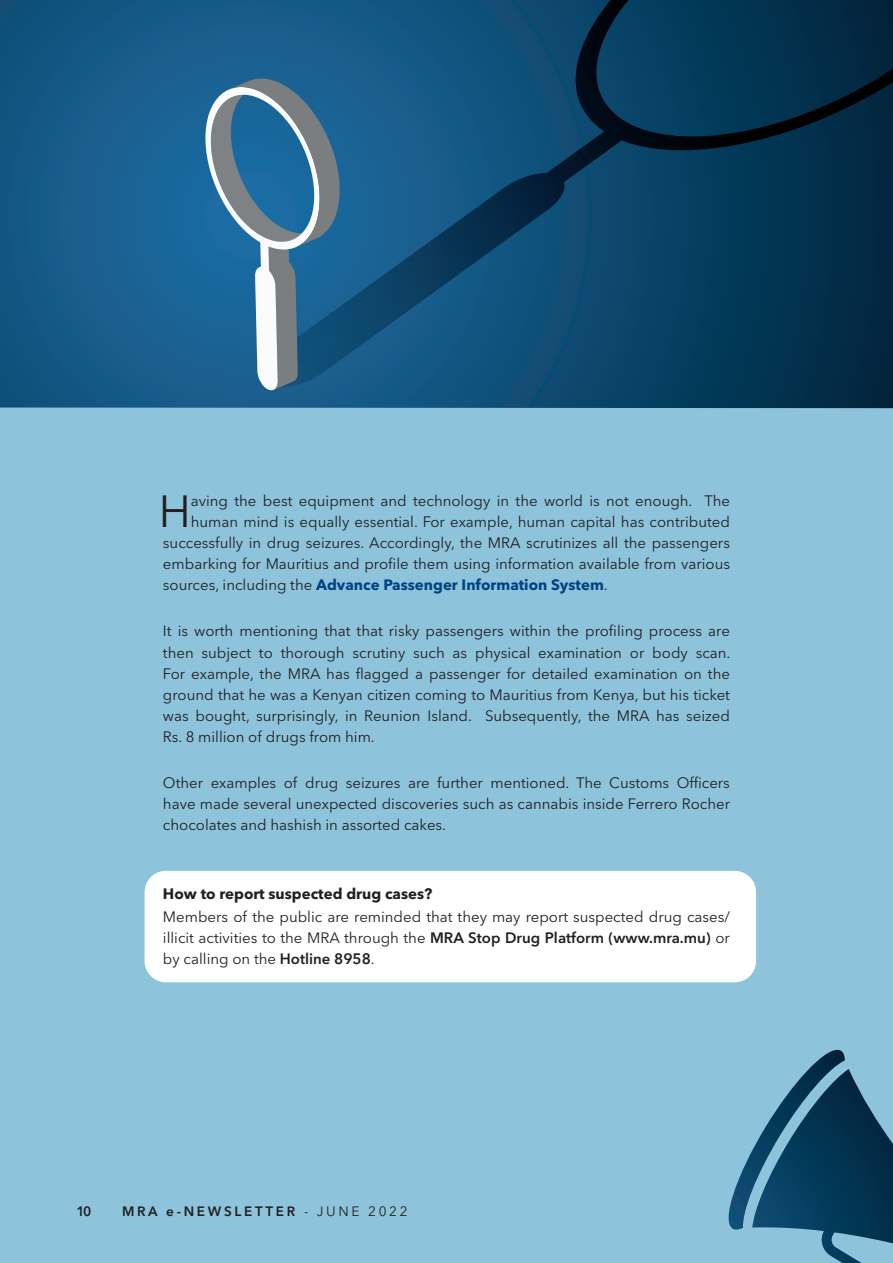
<style>
.page{position:relative;width:893px;height:1263px;background:#8dc4db}
.page>*{position:absolute;margin:0;border:0;box-sizing:border-box;transform-origin:0 0}
.Menu_gold{font:44.7px "Avenir Next LT Pro";color:#231f20}
.Menu_gold-2{font:15px/21px "Avenir Next LT Pro";color:#231f20;text-align:justify}
.Menu_gold-3{font:700 15px "Avenir Next LT Pro";color:#014282}
.Menu_gold-4{font:700 15px "Avenir Next LT Pro";color:#231f20}
.t1{font:600 13.5px "Avenir Next LT Pro";letter-spacing:.2em;color:#231f20}
.s1{font-weight:400;color:#231f20}
.s2{font-weight:600}
.s3{font-weight:400}
</style>
<div class="page">
<svg style="left:728px;top:1050px;width:165px;height:213px"></svg>
<svg style="left:0;top:0;width:893px;height:408px;background:#155986"></svg>
<svg style="left:263px;top:0;width:630px;height:387px;background:#0a4265"></svg>
<svg style="left:204px;top:77px;width:136px;height:315px;background:#497b9d"></svg>
<div style="left:145px;top:871px;width:611px;height:111px;background:#fff;border-radius:21px"></div>
<p class="Menu_gold" style="left:159px;top:485px;width:34px">H</p>
<p class="Menu_gold-2" style="left:191px;top:490px;width:541px">aving the best equipment and technology in the world is not enough. The</p>
<p class="Menu_gold-2" style="left:191px;top:511px;width:541px">human mind is equally essential. For example, human capital has contributed</p>
<p class="Menu_gold-2" style="left:163px;top:532px;width:568px">successfully in drug seizures. Accordingly, the MRA scrutinizes all the passengers</p>
<p class="Menu_gold-2" style="left:163px;top:553px;width:569px">embarking for Mauritius and profile them using information available from various</p>
<p class="Menu_gold-3" style="left:163px;top:576px;width:446px"><span class="s1">sources, including the</span> Advance Passenger Information System<span class="s1">.</span></p>
<p class="Menu_gold-2" style="left:163px;top:621px;width:569px">It is worth mentioning that that risky passengers within the profiling process are then subject to thorough scrutiny such as physical examination or body scan.<br>For example, the MRA has flagged a passenger for detailed examination on the ground that he was a Kenyan citizen coming to Mauritius from Kenya, but his ticket was bought, surprisingly, in Reunion Island. Subsequently, the MRA has seized Rs. 8 million of drugs from him.</p>
<p class="Menu_gold-2" style="left:163px;top:772px;width:569px">Other examples of drug seizures are further mentioned. The Customs Officers have made several unexpected discoveries such as cannabis inside Ferrero Rocher chocolates and hashish in assorted cakes.</p>
<p class="Menu_gold-4" style="left:163px;top:885px;width:271px">How to report suspected drug cases?</p>
<p class="Menu_gold-2" style="left:163px;top:906px;width:569px">Members of the public are reminded that they may report suspected drug cases/ illicit activities to the MRA through the <span class="s2">MRA Stop Drug Platform (www.mra.mu)</span> or by calling on the <span class="s2">Hotline 8958</span>.</p>
<p class="t1" style="left:77px;top:1203px;width:17px">10</p>
<p class="t1" style="left:122px;top:1203px;width:287px">MRA e-NEWSLETTER <span class="s3">- JUNE 2022</span></p>
</div>
